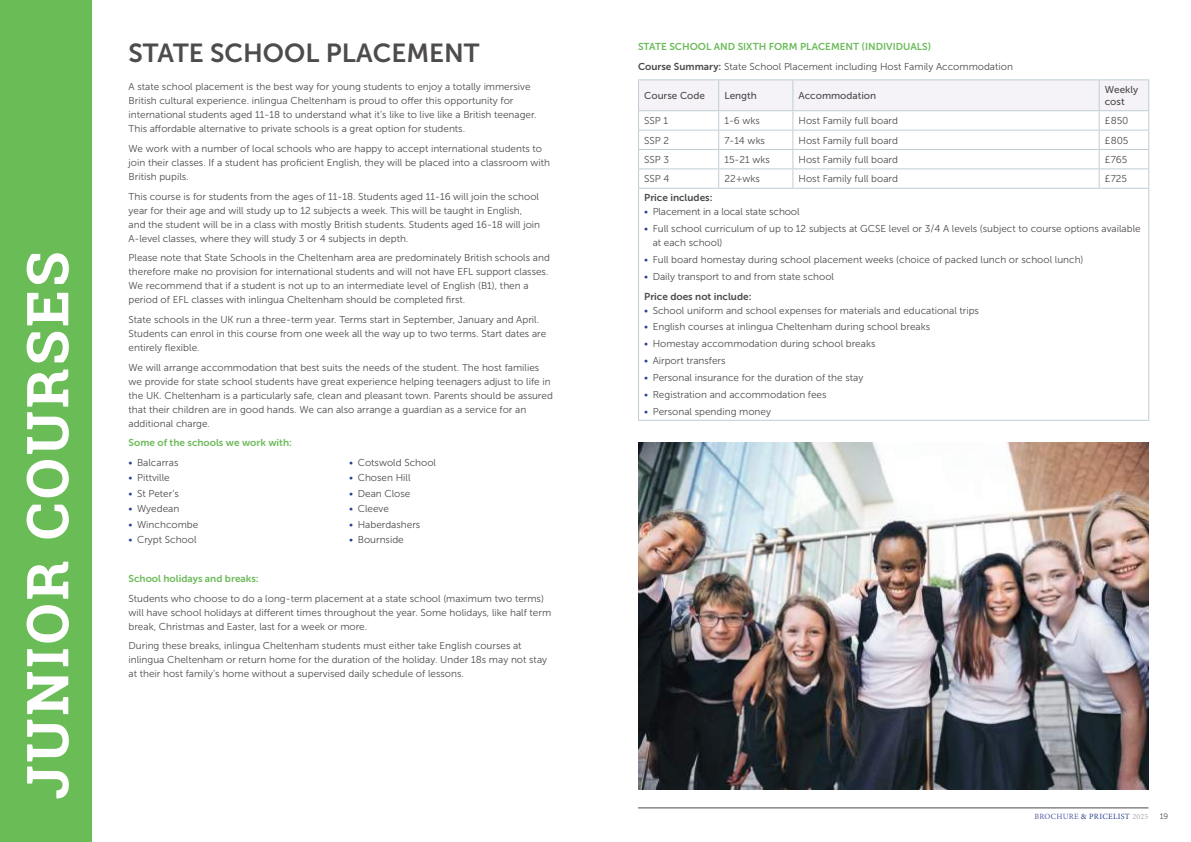
<style>
.page{position:relative;width:1191px;height:842px;background:#fff}
.page>*{position:absolute;margin:0;border:0;box-sizing:border-box;transform-origin:0 0}
.t1{font:700 57.9px "Roboto Slab";letter-spacing:.055em;color:#fff}
.t2{font:26px "Museo Sans 700";color:#4e4b4c}
.t3{font:10px/14px "Museo Sans 300";color:#4e4b4c}
.t4{font:10px "Museo Sans 700";color:#6cbb5a}
.t5{font:10px/12px "Museo Sans 500";color:#4e4b4c}
.t6{font:10px "Museo Sans 700";color:#4e4b4c}
.t7{font:8px "Minion Pro";letter-spacing:.035em;color:#2a3f91}
.t8{font:8px "Museo Sans 300";color:#4e4b4c}
.s1{color:#2a3f91}
.s2{font-family:"Museo Sans 700"}
.s3{color:#555ba2}
.s4{color:#aaaaac}
</style>
<div class="page">
<hr style="left:638px;top:807px;width:510px;height:1px;background:#4e4b4c">
<img style="left:638px;top:442px;width:510px;height:347px">
<div style="left:0;top:0;width:91px;height:842px;background:#6abc57"></div>
<hr style="left:638px;top:189px;width:1px;height:231px;background:#bfcdd5">
<hr style="left:1148px;top:189px;width:1px;height:231px;background:#bfcdd5">
<hr style="left:638px;top:420px;width:80px;height:1px;background:#bfcdd5">
<hr style="left:718px;top:420px;width:75px;height:1px;background:#bfcdd5">
<hr style="left:793px;top:420px;width:306px;height:1px;background:#bfcdd5">
<hr style="left:1099px;top:420px;width:50px;height:1px;background:#bfcdd5">
<hr style="left:718px;top:79px;width:75px;height:1px;background:#bfcdd5">
<hr style="left:793px;top:79px;width:306px;height:1px;background:#bfcdd5">
<hr style="left:718px;top:188px;width:75px;height:1px;background:#bfcdd5">
<hr style="left:793px;top:188px;width:306px;height:1px;background:#bfcdd5">
<hr style="left:638px;top:79px;width:80px;height:1px;background:#bfcdd5">
<hr style="left:638px;top:188px;width:80px;height:1px;background:#bfcdd5">
<hr style="left:1099px;top:79px;width:50px;height:1px;background:#bfcdd5">
<svg style="left:638px;top:80px;width:511px;height:108px"></svg>
<hr style="left:1099px;top:188px;width:50px;height:1px;background:#bfcdd5">
<h1 class="t1" style="left:8px;top:799px;width:549px;rotate:-90deg">JUNIOR COURSES</h1>
<h2 class="t2" style="left:129px;top:39px;width:352px">STATE SCHOOL PLACEMENT</h2>
<p class="t3" style="left:129px;top:80px;width:410px">A state school placement is the best way for young students to enjoy a totally immersive British cultural experience. inlingua Cheltenham is proud to offer this opportunity for international students aged 11-18 to understand what it’s like to live like a British teenager.<br>This affordable alternative to private schools is a great option for students.</p>
<p class="t3" style="left:129px;top:141px;width:423px">We work with a number of local schools who are happy to accept international students to join their classes. If a student has proficient English, they will be placed into a classroom with<br>British pupils.</p>
<p class="t3" style="left:129px;top:189px;width:413px">This course is for students from the ages of 11-18. Students aged 11-16 will join the school year for their age and will study up to 12 subjects a week. This will be taught in English, and the student will be in a class with mostly British students. Students aged 16-18 will join A-level classes, where they will study 3 or 4 subjects in depth.</p>
<p class="t3" style="left:129px;top:251px;width:423px">Please note that State Schools in the Cheltenham area are predominately British schools and therefore make no provision for international students and will not have EFL support classes.<br>We recommend that if a student is not up to an intermediate level of English (B1), then a period of EFL classes with inlingua Cheltenham should be completed first.</p>
<p class="t3" style="left:129px;top:313px;width:419px">State schools in the UK run a three-term year. Terms start in September, January and April.<br>Students can enrol in this course from one week all the way up to two terms. Start dates are entirely flexible.</p>
<p class="t3" style="left:129px;top:360px;width:426px">We will arrange accommodation that best suits the needs of the student. The host families we provide for state school students have great experience helping teenagers adjust to life in the UK. Cheltenham is a particularly safe, clean and pleasant town. Parents should be assured that their children are in good hands. We can also arrange a guardian as a service for an additional charge.</p>
<p class="t4" style="left:129px;top:437px;width:165px">Some of the schools we work with:</p>
<p class="t3" style="left:129px;top:456px;width:51px"><span class="s1">•</span> Balcarras</p>
<p class="t3" style="left:129px;top:471px;width:43px"><span class="s1">•</span> Pittville</p>
<p class="t3" style="left:129px;top:486px;width:52px"><span class="s1">•</span> St Peter’s</p>
<p class="t3" style="left:129px;top:502px;width:52px"><span class="s1">•</span> Wyedean</p>
<p class="t3" style="left:129px;top:517px;width:71px"><span class="s1">•</span> Winchcombe</p>
<p class="t3" style="left:129px;top:533px;width:69px"><span class="s1">•</span> Crypt School</p>
<p class="t3" style="left:349px;top:456px;width:88px"><span class="s1">•</span> Cotswold School</p>
<p class="t3" style="left:349px;top:471px;width:63px"><span class="s1">•</span> Chosen Hill</p>
<p class="t3" style="left:349px;top:486px;width:63px"><span class="s1">•</span> Dean Close</p>
<p class="t3" style="left:349px;top:502px;width:41px"><span class="s1">•</span> Cleeve</p>
<p class="t3" style="left:349px;top:517px;width:73px"><span class="s1">•</span> Haberdashers</p>
<p class="t3" style="left:349px;top:533px;width:56px"><span class="s1">•</span> Bournside</p>
<p class="t4" style="left:129px;top:573px;width:132px">School holidays and breaks:</p>
<p class="t3" style="left:129px;top:591px;width:424px">Students who choose to do a long-term placement at a state school (maximum two terms) will have school holidays at different times throughout the year. Some holidays, like half term break, Christmas and Easter, last for a week or more.</p>
<p class="t3" style="left:129px;top:639px;width:420px">During these breaks, inlingua Cheltenham students must either take English courses at inlingua Cheltenham or return home for the duration of the holiday. Under 18s may not stay at their host family’s home without a supervised daily schedule of lessons.</p>
<p class="t4" style="left:638px;top:41px;width:295px">STATE SCHOOL AND SIXTH FORM PLACEMENT (INDIVIDUALS)</p>
<p class="t3" style="left:638px;top:59px;width:376px"><span class="s2">Course Summary:</span> State School Placement including Host Family Accommodation</p>
<p class="t5" style="left:644px;top:90px;width:62px">Course Code</p>
<p class="t5" style="left:724px;top:90px;width:34px">Length</p>
<p class="t5" style="left:798px;top:90px;width:79px">Accommodation</p>
<p class="t5" style="left:1104px;top:84px;width:35px">Weekly cost</p>
<p class="t3" style="left:644px;top:114px;width:26px">SSP 1</p>
<p class="t3" style="left:724px;top:114px;width:37px">1-6 wks</p>
<p class="t3" style="left:798px;top:114px;width:101px">Host Family full board</p>
<p class="t3" style="left:1104px;top:114px;width:25px">£850</p>
<p class="t3" style="left:644px;top:133px;width:27px">SSP 2</p>
<p class="t3" style="left:724px;top:133px;width:42px">7-14 wks</p>
<p class="t3" style="left:798px;top:133px;width:101px">Host Family full board</p>
<p class="t3" style="left:1104px;top:133px;width:25px">£805</p>
<p class="t3" style="left:644px;top:153px;width:27px">SSP 3</p>
<p class="t3" style="left:724px;top:153px;width:47px">15-21 wks</p>
<p class="t3" style="left:798px;top:153px;width:101px">Host Family full board</p>
<p class="t3" style="left:1104px;top:153px;width:24px">£765</p>
<p class="t3" style="left:644px;top:172px;width:27px">SSP 4</p>
<p class="t3" style="left:724px;top:172px;width:37px">22+wks</p>
<p class="t3" style="left:798px;top:172px;width:101px">Host Family full board</p>
<p class="t3" style="left:1104px;top:172px;width:24px">£725</p>
<p class="t6" style="left:644px;top:192px;width:70px">Price includes:</p>
<p class="t3" style="left:644px;top:205px;width:157px"><span class="s1">•</span> Placement in a local state school</p>
<p class="t3" style="left:652px;top:222px;width:489px;text-indent:-9px"><span class="s1">•</span> Full school curriculum of up to 12 subjects at GCSE level or 3/4 A levels (subject to course options available at each school)</p>
<p class="t3" style="left:644px;top:253px;width:441px"><span class="s1">•</span> Full board homestay during school placement weeks (choice of packed lunch or school lunch)</p>
<p class="t3" style="left:644px;top:270px;width:191px"><span class="s1">•</span> Daily transport to and from state school</p>
<p class="t6" style="left:644px;top:291px;width:109px">Price does not include:</p>
<p class="t3" style="left:644px;top:303px;width:336px"><span class="s1">•</span> School uniform and school expenses for materials and educational trips</p>
<p class="t3" style="left:644px;top:320px;width:287px"><span class="s1">•</span> English courses at inlingua Cheltenham during school breaks</p>
<p class="t3" style="left:644px;top:337px;width:233px"><span class="s1">•</span> Homestay accommodation during school breaks</p>
<p class="t3" style="left:644px;top:354px;width:83px"><span class="s1">•</span> Airport transfers</p>
<p class="t3" style="left:644px;top:371px;width:221px"><span class="s1">•</span> Personal insurance for the duration of the stay</p>
<p class="t3" style="left:644px;top:387px;width:184px"><span class="s1">•</span> Registration and accommodation fees</p>
<p class="t3" style="left:644px;top:404px;width:128px"><span class="s1">•</span> Personal spending money</p>
<p class="t7" style="left:1034px;top:811px;width:115px"><span class="s3">BROCHURE</span> &amp; PRICELIST <span class="s4">2025</span></p>
<p class="t8" style="left:1159px;top:812px;width:10px">19</p>
</div>
